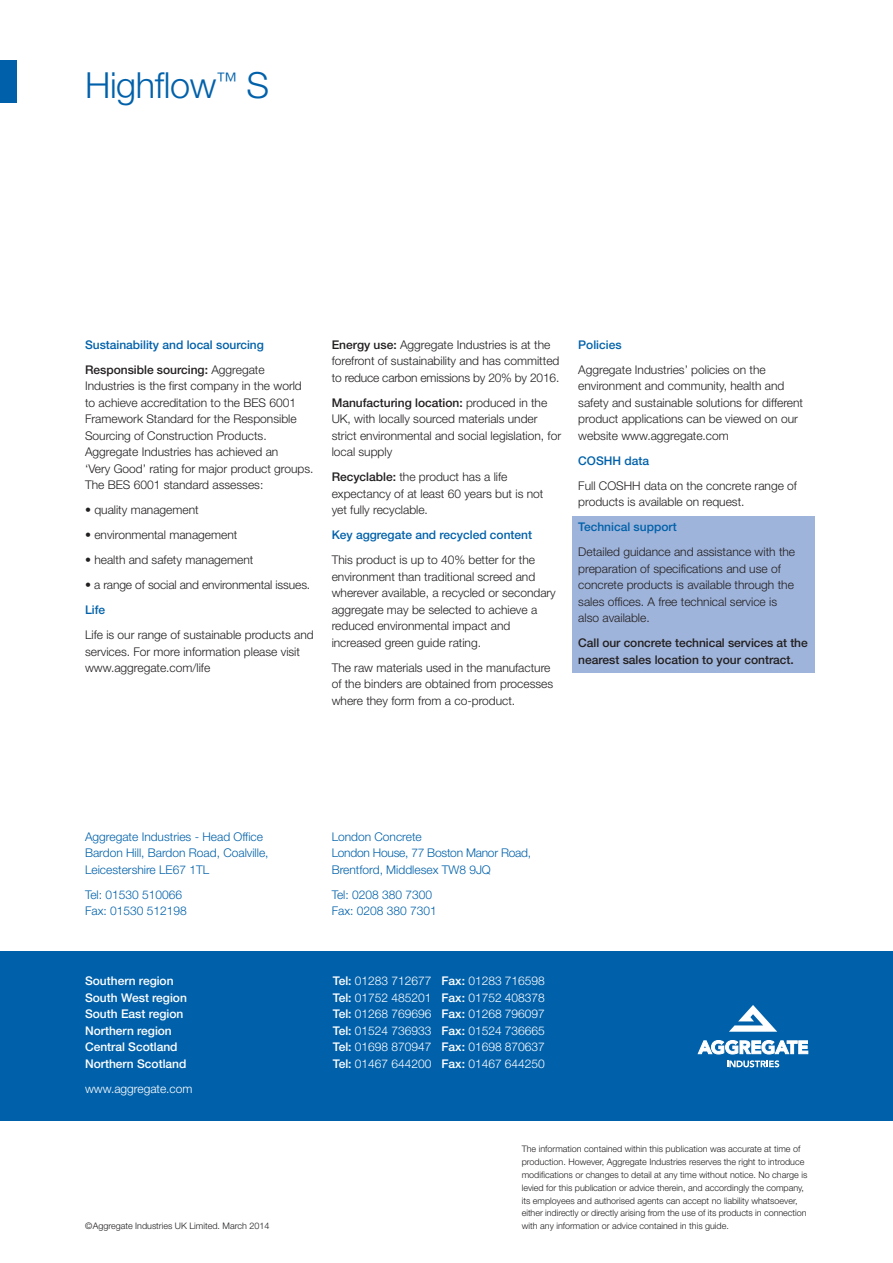
<style>
.page{position:relative;width:893px;height:1263px;background:#fff}
.page>*{position:absolute;margin:0;border:0;box-sizing:border-box;transform-origin:0 0}
.t1{font:300 36px "Helvetica Neue";letter-spacing:-.01em;color:#0061aa}
.t2{font:300 12px/16.5px "Helvetica Neue";color:#221f1f}
.t3{font:300 12px/16.5px "Helvetica Neue";color:#0061aa}
.t4{font:300 12px/16.5px "Helvetica Neue";color:#fff;text-align:justify}
.t5{font:500 12px/25px "Helvetica Neue";color:#0061aa}
.t6{font:500 12px/16.5px "Helvetica Neue";color:#fff}
.t7{font:500 12px/16.5px "Helvetica Neue";letter-spacing:-.005em;color:#221f1f}
.t8{font:300 9px/12.8px "Helvetica Neue";color:#221f1f}
.s1{color:#221f1f}
.s2{font-weight:300;color:#221f1f}
.s3{font-weight:500}
</style>
<div class="page">
<div style="left:0;top:951px;width:893px;height:170px;background:#0061aa"></div>
<div style="left:572px;top:516px;width:242px;height:157px;background:#9fb4db"></div>
<div style="left:0;top:60px;width:17px;height:42px;background:#0061aa"></div>
<svg style="left:729px;top:1005px;width:48px;height:27px"></svg>
<svg style="left:698px;top:1040px;width:110px;height:14px"></svg>
<svg style="left:727px;top:1060px;width:52px;height:7px"></svg>
<h1 class="t1" style="left:85px;top:72px;width:186px">Highflow<sup>™</sup> S</h1>
<p class="t5" style="left:85px;top:333px;width:181px">Sustainability and local sourcing<br><span class="s1">Responsible sourcing:</span> <span class="s2">Aggregate</span></p>
<p class="t2" style="left:85px;top:379px;width:230px">Industries is the first company in the world to achieve accreditation to the BES 6001<br>Framework Standard for the Responsible Sourcing of Construction Products.<br>Aggregate Industries has achieved an<br>‘Very Good’ rating for major product groups.<br>The BES 6001 standard assesses:</p>
<p class="t2" style="left:85px;top:503px;width:115px">• quality management</p>
<p class="t2" style="left:85px;top:528px;width:154px">• environmental management</p>
<p class="t2" style="left:85px;top:553px;width:170px">• health and safety management</p>
<p class="t2" style="left:85px;top:578px;width:227px">• a range of social and environmental issues.</p>
<p class="t5" style="left:85px;top:599px;width:22px">Life</p>
<p class="t2" style="left:85px;top:628px;width:230px">Life is our range of sustainable products and services. For more information please visit www.aggregate.com/life</p>
<p class="t2" style="left:332px;top:337px;width:229px"><span class="s3">Energy use:</span> Aggregate Industries is at the forefront of sustainability and has committed to reduce carbon emissions by 20% by 2016.</p>
<p class="t2" style="left:332px;top:395px;width:231px"><span class="s3">Manufacturing location:</span> produced in the UK, with locally sourced materials under strict environmental and social legislation, for local supply</p>
<p class="t2" style="left:332px;top:470px;width:213px"><span class="s3">Recyclable:</span> the product has a life expectancy of at least 60 years but is not yet fully recyclable.</p>
<p class="t5" style="left:332px;top:524px;width:202px">Key aggregate and recycled content</p>
<p class="t2" style="left:332px;top:553px;width:226px">This product is up to 40% better for the environment than traditional screed and wherever available, a recycled or secondary aggregate may be selected to achieve a reduced environmental impact and increased green guide rating.</p>
<p class="t2" style="left:332px;top:660px;width:223px">The raw materials used in the manufacture of the binders are obtained from processes where they form from a co-product.</p>
<p class="t5" style="left:578px;top:333px;width:45px">Policies</p>
<p class="t2" style="left:578px;top:362px;width:226px">Aggregate Industries’ policies on the environment and community, health and safety and sustainable solutions for different product applications can be viewed on our website www.aggregate.com</p>
<p class="t5" style="left:578px;top:449px;width:72px">COSHH data</p>
<p class="t2" style="left:578px;top:478px;width:220px">Full COSHH data on the concrete range of products is available on request.</p>
<p class="t5" style="left:578px;top:516px;width:100px">Technical support</p>
<p class="t2" style="left:578px;top:545px;width:218px">Detailed guidance and assistance with the preparation of specifications and use of concrete products is available through the sales offices. A free technical service is also available.</p>
<p class="t7" style="left:578px;top:636px;width:231px">Call our concrete technical services at the nearest sales location to your contract.</p>
<p class="t3" style="left:85px;top:829px;width:185px">Aggregate Industries - Head Office<br>Bardon Hill, Bardon Road, Coalville,<br>Leicestershire LE67 1TL</p>
<p class="t3" style="left:85px;top:887px;width:103px">Tel: 01530 510066<br>Fax: 01530 512198</p>
<p class="t6" style="left:85px;top:974px;width:103px">Southern region<br>South West region<br>South East region<br>Northern region<br>Central Scotland<br>Northern Scotland</p>
<p class="t4" style="left:85px;top:1081px;width:109px">www.aggregate.com</p>
<p class="t8" style="left:85px;top:1220px;width:186px">©Aggregate Industries UK Limited. March 2014</p>
<p class="t3" style="left:332px;top:829px;width:201px">London Concrete<br>London House, 77 Boston Manor Road,<br>Brentford, Middlesex TW8 9JQ</p>
<p class="t3" style="left:332px;top:887px;width:106px">Tel: 0208 380 7300<br>Fax: 0208 380 7301</p>
<p class="t4" style="left:333px;top:974px;width:214px"><span class="s3">Tel:</span> 01283 712677 <span class="s3">Fax:</span> 01283 716598<br><span class="s3">Tel:</span> 01752 485201 <span class="s3">Fax:</span> 01752 408378<br><span class="s3">Tel:</span> 01268 769696 <span class="s3">Fax:</span> 01268 796097<br><span class="s3">Tel:</span> 01524 736933 <span class="s3">Fax:</span> 01524 736665<br><span class="s3">Tel:</span> 01698 870947 <span class="s3">Fax:</span> 01698 870637<br><span class="s3">Tel:</span> 01467 644200 <span class="s3">Fax:</span> 01467 644250</p>
<p class="t8" style="left:522px;top:1144px;width:287px">The information contained within this publication was accurate at time of production. However, Aggregate Industries reserves the right to introduce modifications or changes to detail at any time without notice. No charge is levied for this publication or advice therein, and accordingly the company, its employees and authorised agents can accept no liability whatsoever, either indirectly or directly arising from the use of its products in connection with any information or advice contained in this guide.</p>
</div>
